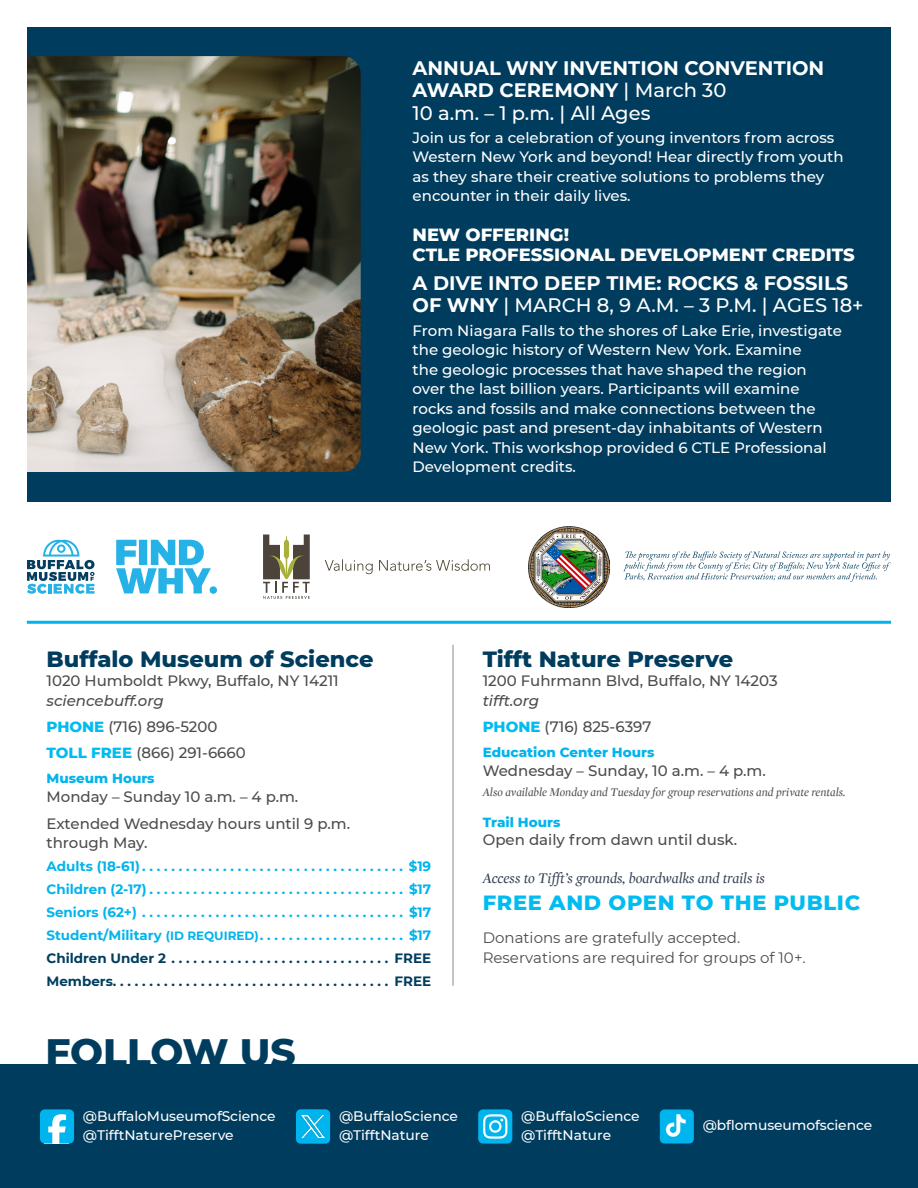
<style>
.page{position:relative;width:918px;height:1188px;background:#fff}
.page>*{position:absolute;margin:0;border:0;box-sizing:border-box;transform-origin:0 0}
.t1{font:800 39px "Montserrat";letter-spacing:-.005em;color:#003c5d}
.t2{font:800 22.5px "Montserrat";color:#003c5d}
.t3{font:800 21px "Montserrat";letter-spacing:.03em;color:#00bcf0}
.adult_program_header{font:700 19.5px/22.5px "Montserrat";color:#fff}
.subhead{font:800 18px/19.5px "Montserrat";color:#fff}
.t4{font:500 15px/19.5px "Montserrat";color:#fff}
.back_copy{font:500 15px/19.5px "Montserrat";color:#4b4c4d}
.t5{font:15px/19.5px "Montserrat";color:#4b4c4d}
.disclaimer{font:italic 15px "Mercury Display";color:#354153}
.t6{font:500 13.8px "Montserrat";letter-spacing:-.005em;color:#fff}
.blue_tabbed{font:700 13.5px "Montserrat";color:#00b4ed}
.navy_tabbed{font:700 13.5px "Montserrat";color:#003d5e}
.back_h4{font:800 13.5px "Montserrat";color:#00b4ed}
.disclaimer-2{font:italic 12px "Mercury Display";color:#4b4c4d}
.s1{font-weight:500}
.s2{font-style:italic}
.s3{font-weight:800;color:#00bcf0}
.s4{font-size:12px}
</style>
<div class="page">
<div style="left:0;top:1065px;width:918px;height:123px;background:#003c5d"></div>
<svg style="left:623px;top:552px;width:268px;height:30px"></svg>
<img style="left:529px;top:527px;width:81px;height:80px">
<svg style="left:263px;top:535px;width:47px;height:64px"></svg>
<svg style="left:325px;top:559px;width:165px;height:15px"></svg>
<svg style="left:27px;top:540px;width:68px;height:54px"></svg>
<svg style="left:116px;top:540px;width:101px;height:54px"></svg>
<hr style="left:452px;top:645px;width:2px;height:341px;background:#adb2b4">
<hr style="left:27px;top:621px;width:864px;height:3px;background:#00b4ed">
<svg style="left:40px;top:1109px;width:34px;height:35px"></svg>
<div style="left:296px;top:1109px;width:34px;height:35px;background:#00b4ed;border-radius:5px"></div>
<img style="left:302px;top:1115px;width:22px;height:23px">
<svg style="left:478px;top:1109px;width:34px;height:35px"></svg>
<div style="left:660px;top:1109px;width:34px;height:35px;background:#00b4ed;border-radius:5px"></div>
<div style="left:27px;top:27px;width:864px;height:474px;background:#003c5d"></div>
<img style="left:27px;top:56px;width:334px;height:416px">
<p class="adult_program_header" style="left:413px;top:56px;width:413px">ANNUAL WNY INVENTION CONVENTION<br>AWARD CEREMONY <span class="s1">| March 30<br>10 a.m. – 1 p.m. | All Ages</span></p>
<p class="t4" style="left:413px;top:127px;width:433px">Join us for a celebration of young inventors from across Western New York and beyond! Hear directly from youth as they share their creative solutions to problems they encounter in their daily lives.</p>
<p class="subhead" style="left:413px;top:224px;width:444px">NEW OFFERING!<br>CTLE PROFESSIONAL DEVELOPMENT CREDITS</p>
<p class="adult_program_header" style="left:413px;top:271px;width:453px">A DIVE INTO DEEP TIME: ROCKS &amp; FOSSILS<br>OF WNY <span class="s1">| MARCH 8, 9 A.M. – 3 P.M. | AGES 18+</span></p>
<p class="t4" style="left:413px;top:320px;width:431px">From Niagara Falls to the shores of Lake Erie, investigate the geologic history of Western New York. Examine<br>the geologic processes that have shaped the region over the last billion years. Participants will examine rocks and fossils and make connections between the geologic past and present-day inhabitants of Western New York. This workshop provided 6 CTLE Professional Development credits.</p>
<p class="t2" style="left:46px;top:642px;width:329px">Buffalo Museum of Science</p>
<p class="back_copy" style="left:46px;top:670px;width:294px">1020 Humboldt Pkwy, Buffalo, NY 14211 <span class="s2">sciencebuff.org</span></p>
<p class="back_copy" style="left:46px;top:716px;width:173px"><span class="s3">PHONE</span> (716) 896-5200</p>
<p class="back_copy" style="left:46px;top:742px;width:201px"><span class="s3">TOLL FREE</span> (866) 291-6660</p>
<p class="back_h4" style="left:46px;top:768px;width:110px">Museum Hours</p>
<p class="back_copy" style="left:46px;top:787px;width:253px">Monday – Sunday 10 a.m. – 4 p.m.</p>
<p class="back_copy" style="left:46px;top:813px;width:305px">Extended Wednesday hours until 9 p.m. through May.</p>
<p class="blue_tabbed" style="left:46px;top:856px;width:386px">Adults (18-61) . . . . . . . . . . . . . . . . . . . . . . . . . . . . . . . . . . . . $19</p>
<p class="blue_tabbed" style="left:46px;top:879px;width:386px">Children (2-17) . . . . . . . . . . . . . . . . . . . . . . . . . . . . . . . . . . . $17</p>
<p class="blue_tabbed" style="left:46px;top:902px;width:386px">Seniors (62+) . . . . . . . . . . . . . . . . . . . . . . . . . . . . . . . . . . . . $17</p>
<p class="blue_tabbed" style="left:46px;top:925px;width:386px">Student/Military <span class="s4">(ID REQUIRED)</span> . . . . . . . . . . . . . . . . . . . . $17</p>
<p class="navy_tabbed" style="left:46px;top:948px;width:386px">Children Under 2 . . . . . . . . . . . . . . . . . . . . . . . . . . . . . . FREE</p>
<p class="navy_tabbed" style="left:46px;top:971px;width:386px">Members...................................... FREE</p>
<p class="t2" style="left:483px;top:642px;width:252px">Tifft Nature Preserve</p>
<p class="back_copy" style="left:483px;top:670px;width:296px">1200 Fuhrmann Blvd, Buffalo, NY 14203 <span class="s2">tifft.org</span></p>
<p class="back_copy" style="left:483px;top:716px;width:170px"><span class="s3">PHONE</span> (716) 825-6397</p>
<p class="back_h4" style="left:483px;top:742px;width:173px">Education Center Hours</p>
<p class="back_copy" style="left:483px;top:760px;width:285px">Wednesday – Sunday, 10 a.m. – 4 p.m.</p>
<p class="disclaimer-2" style="left:483px;top:785px;width:364px">Also available Monday and Tuesday for group reservations and private rentals.</p>
<p class="back_h4" style="left:483px;top:812px;width:79px">Trail Hours</p>
<p class="back_copy" style="left:483px;top:829px;width:256px">Open daily from dawn until dusk.</p>
<p class="disclaimer" style="left:483px;top:870px;width:284px">Access to Tifft’s grounds, boardwalks and trails is</p>
<p class="t3" style="left:483px;top:887px;width:379px">FREE AND OPEN TO THE PUBLIC</p>
<p class="t5" style="left:483px;top:927px;width:324px">Donations are gratefully accepted.<br>Reservations are required for groups of 10+.</p>
<p class="t1" style="left:45px;top:1024px;width:252px">FOLLOW US</p>
<p class="t6" style="left:83px;top:1106px;width:194px">@BuffaloMuseumofScience</p>
<p class="t6" style="left:83px;top:1125px;width:152px">@TifftNaturePreserve</p>
<p class="t6" style="left:339px;top:1106px;width:121px">@BuffaloScience</p>
<p class="t6" style="left:339px;top:1125px;width:91px">@TifftNature</p>
<p class="t6" style="left:521px;top:1106px;width:120px">@BuffaloScience</p>
<p class="t6" style="left:521px;top:1125px;width:91px">@TifftNature</p>
<p class="t6" style="left:703px;top:1116px;width:171px">@bflomuseumofscience</p>
</div>
